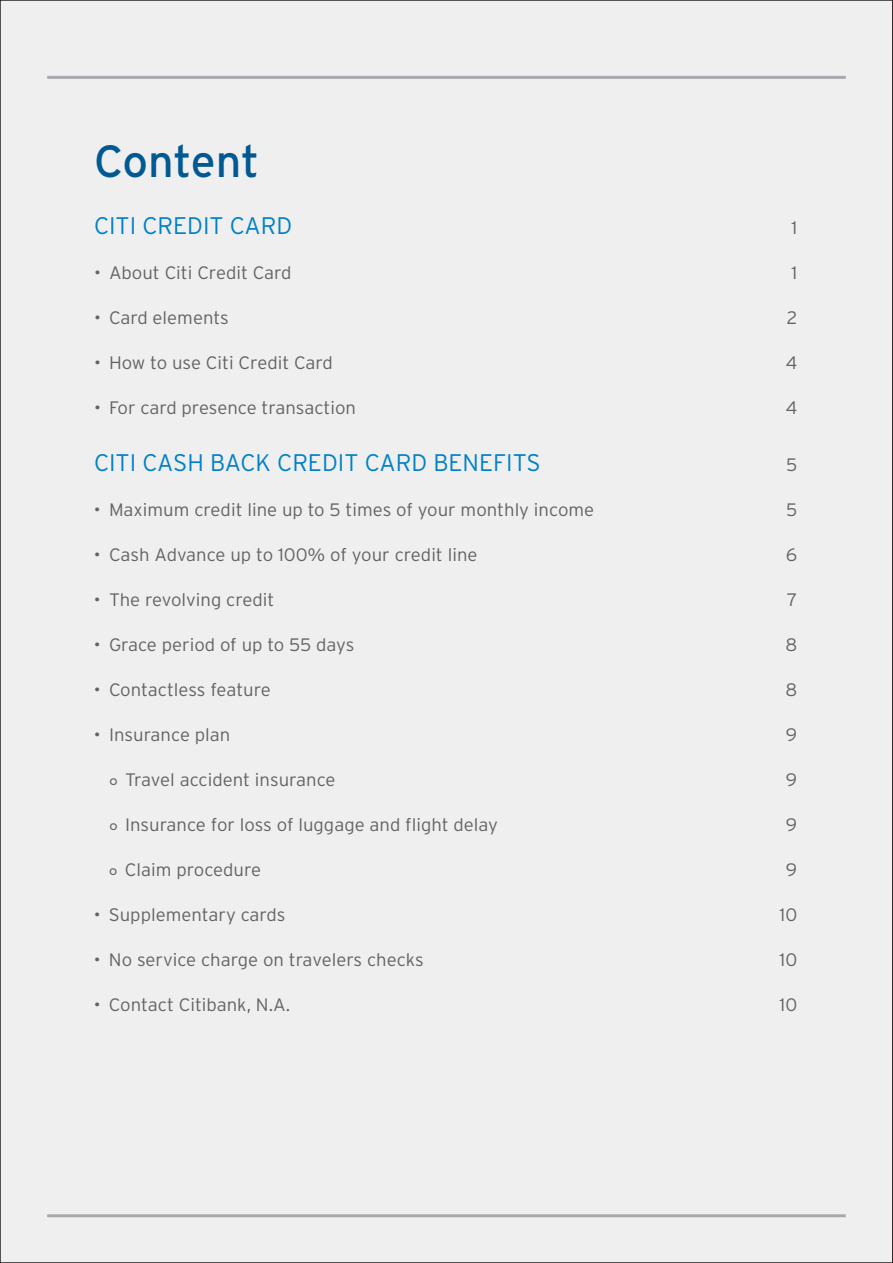
<style>
.page{position:relative;width:893px;height:1263px;background:#efeff0}
.page>*{position:absolute;margin:0;border:0;box-sizing:border-box;transform-origin:0 0}
.t1{font:45px "Interstate";letter-spacing:-.005em;color:#005992}
.t2{font:300 24px "Interstate";color:#0081c6}
.t3{font:300 18px "Interstate";color:#636466}
</style>
<div class="page">
<hr style="left:47px;top:1214px;width:799px;height:3px;background:#a7a9ac">
<hr style="left:47px;top:76px;width:799px;height:3px;background:#a7a9ac">
<h1 class="t1" style="left:94px;top:136px;width:167px">Content</h1>
<h2 class="t2" style="left:94px;top:212px;width:200px">CITI CREDIT CARD</h2>
<p class="t3" style="left:791px;top:218px;width:7px">1</p>
<p class="t3" style="left:94px;top:263px;width:199px">• About Citi Credit Card</p>
<p class="t3" style="left:791px;top:263px;width:7px">1</p>
<p class="t3" style="left:94px;top:308px;width:136px">• Card elements</p>
<p class="t3" style="left:787px;top:308px;width:12px">2</p>
<p class="t3" style="left:94px;top:353px;width:240px">• How to use Citi Credit Card</p>
<p class="t3" style="left:786px;top:353px;width:13px">4</p>
<p class="t3" style="left:94px;top:398px;width:264px">• For card presence transaction</p>
<p class="t3" style="left:786px;top:398px;width:13px">4</p>
<h2 class="t2" style="left:94px;top:449px;width:448px">CITI CASH BACK CREDIT CARD BENEFITS</h2>
<p class="t3" style="left:786px;top:455px;width:13px">5</p>
<p class="t3" style="left:94px;top:500px;width:502px">• Maximum credit line up to 5 times of your monthly income</p>
<p class="t3" style="left:786px;top:500px;width:13px">5</p>
<p class="t3" style="left:94px;top:545px;width:385px">• Cash Advance up to 100% of your credit line</p>
<p class="t3" style="left:786px;top:545px;width:13px">6</p>
<p class="t3" style="left:94px;top:590px;width:182px">• The revolving credit</p>
<p class="t3" style="left:787px;top:590px;width:12px">7</p>
<p class="t3" style="left:94px;top:635px;width:262px">• Grace period of up to 55 days</p>
<p class="t3" style="left:785px;top:635px;width:13px">8</p>
<p class="t3" style="left:94px;top:680px;width:178px">• Contactless feature</p>
<p class="t3" style="left:785px;top:680px;width:13px">8</p>
<p class="t3" style="left:94px;top:725px;width:138px">• Insurance plan</p>
<p class="t3" style="left:786px;top:725px;width:13px">9</p>
<p class="t3" style="left:109px;top:770px;width:228px">° Travel accident insurance</p>
<p class="t3" style="left:786px;top:770px;width:13px">9</p>
<p class="t3" style="left:109px;top:815px;width:391px">° Insurance for loss of luggage and flight delay</p>
<p class="t3" style="left:786px;top:815px;width:13px">9</p>
<p class="t3" style="left:109px;top:860px;width:154px">° Claim procedure</p>
<p class="t3" style="left:786px;top:860px;width:13px">9</p>
<p class="t3" style="left:94px;top:905px;width:193px">• Supplementary cards</p>
<p class="t3" style="left:780px;top:905px;width:19px">10</p>
<p class="t3" style="left:94px;top:950px;width:331px">• No service charge on travelers checks</p>
<p class="t3" style="left:780px;top:950px;width:19px">10</p>
<p class="t3" style="left:94px;top:995px;width:198px">• Contact Citibank, N.A.</p>
<p class="t3" style="left:780px;top:995px;width:19px">10</p>
</div>
